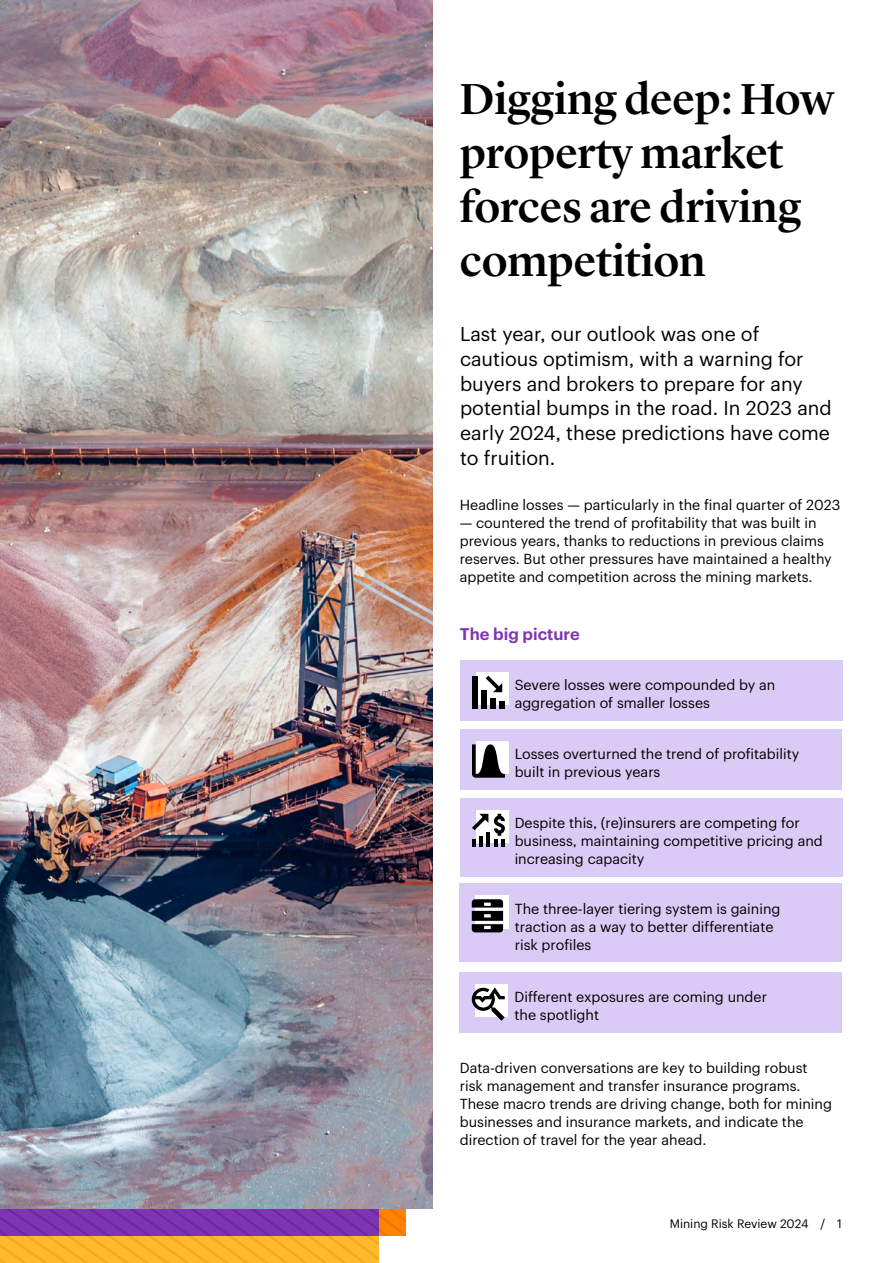
<style>
.page{position:relative;width:893px;height:1263px;background:#fff}
.page>*{position:absolute;margin:0;border:0;box-sizing:border-box;transform-origin:0 0}
.Title_Headline_30_36{font:500 45px/54px "Lyon Display";letter-spacing:-.005em;color:#000}
.Intro_13_16_5{font:19.5px/24.8px "Graphik";color:#000}
.Body_subhead_L1_11_12{font:600 16.5px "Graphik";color:#7f35b2}
.Body_9_5_12{font:14.25px/18px "Graphik";color:#000}
.t1{font:12px "Graphik";color:#000}
</style>
<div class="page">
<div style="left:460px;top:660px;width:382px;height:60px;background:#dacbf6"></div>
<div style="left:460px;top:729px;width:382px;height:60px;background:#dacbf6"></div>
<div style="left:460px;top:798px;width:382px;height:78px;background:#dacbf6"></div>
<div style="left:460px;top:883px;width:382px;height:78px;background:#dacbf6"></div>
<div style="left:460px;top:972px;width:382px;height:60px;background:#dacbf6"></div>
<svg style="left:0;top:1209px;width:406px;height:54px;background:#bf796c"></svg>
<img style="left:0;top:0;width:433px;height:1209px">
<div style="left:476px;top:672px;width:33px;height:33px;background:#fff"></div>
<div style="left:490px;top:698px;width:6px;height:11px;background:#000"></div>
<div style="left:499px;top:701px;width:6px;height:8px;background:#000"></div>
<div style="left:481px;top:690px;width:6px;height:19px;background:#000"></div>
<svg style="left:486px;top:676px;width:16px;height:16px"></svg>
<div style="left:472px;top:676px;width:5px;height:33px;background:#000"></div>
<div style="left:476px;top:741px;width:33px;height:33px;background:#fff"></div>
<svg style="left:472px;top:744px;width:33px;height:34px"></svg>
<div style="left:476px;top:810px;width:33px;height:33px;background:#fff"></div>
<hr style="left:487px;top:832px;width:3px;height:15px;background:#000">
<hr style="left:479px;top:836px;width:4px;height:11px;background:#000">
<svg style="left:472px;top:839px;width:4px;height:8px"></svg>
<svg style="left:472px;top:814px;width:16px;height:16px"></svg>
<svg style="left:494px;top:814px;width:11px;height:33px"></svg>
<div style="left:475px;top:895px;width:34px;height:34px;background:#fff"></div>
<svg style="left:472px;top:899px;width:31px;height:33px"></svg>
<div style="left:475px;top:984px;width:33px;height:33px;background:#fff"></div>
<svg style="left:472px;top:987px;width:33px;height:34px"></svg>
<h1 class="Title_Headline_30_36" style="left:460px;top:68px;width:376px">Digging deep: How property market forces are driving competition</h1>
<h2 class="Intro_13_16_5" style="left:460px;top:320px;width:373px">Last year, our outlook was one of cautious optimism, with a warning for buyers and brokers to prepare for any potential bumps in the road. In 2023 and early 2024, these predictions have come to fruition.</h2>
<p class="Body_9_5_12" style="left:460px;top:495px;width:382px">Headline losses — particularly in the final quarter of 2023</p>
<p class="Body_9_5_12" style="left:460px;top:513px;width:374px">— countered the trend of profitability that was built in previous years, thanks to reductions in previous claims reserves. But other pressures have maintained a healthy appetite and competition across the mining markets.</p>
<h3 class="Body_subhead_L1_11_12" style="left:460px;top:621px;width:121px">The big picture</h3>
<p class="Body_9_5_12" style="left:515px;top:675px;width:262px">Severe losses were compounded by an aggregation of smaller losses</p>
<p class="Body_9_5_12" style="left:515px;top:744px;width:286px">Losses overturned the trend of profitability built in previous years</p>
<p class="Body_9_5_12" style="left:515px;top:813px;width:310px">Despite this, (re)insurers are competing for business, maintaining competitive pricing and increasing capacity</p>
<p class="Body_9_5_12" style="left:515px;top:898px;width:267px">The three-layer tiering system is gaining traction as a way to better differentiate risk profiles</p>
<p class="Body_9_5_12" style="left:514px;top:987px;width:254px">Different exposures are coming under the spotlight</p>
<p class="Body_9_5_12" style="left:460px;top:1057px;width:374px">Data-driven conversations are key to building robust risk management and transfer insurance programs.<br>These macro trends are driving change, both for mining businesses and insurance markets, and indicate the direction of travel for the year ahead.</p>
<p class="t1" style="left:670px;top:1215px;width:174px">Mining Risk Review 2024 / 1</p>
</div>
